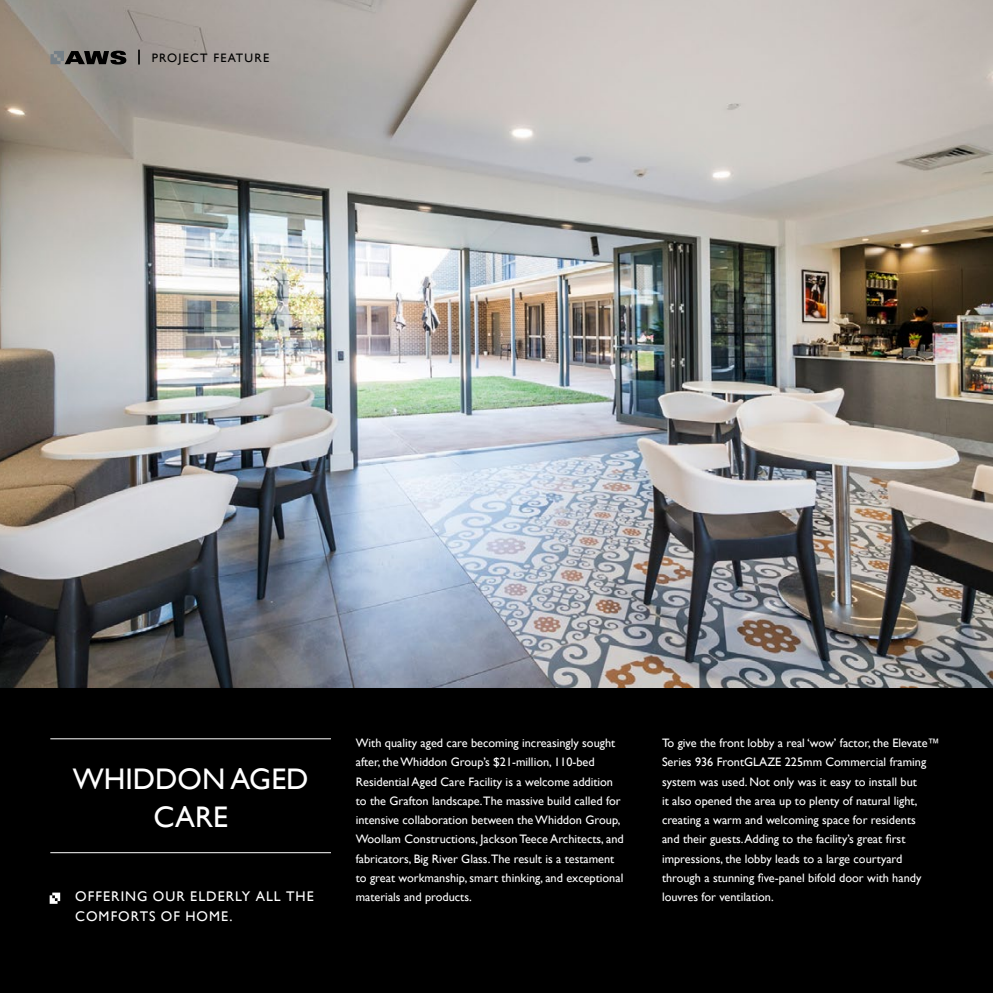
<style>
.page{position:relative;width:993px;height:993px;background:#fff}
.page>*{position:absolute;margin:0;border:0;box-sizing:border-box;transform-origin:0 0}
.t1{font:29.75px/38.5px "Gill Sans";color:#fff;text-align:center}
.t2{font:14px/19.2px "Gill Sans";letter-spacing:.075em;color:#fff}
.t3{font:12.25px/19.2px "Gill Sans";color:#fff}
.t4{font:12.25px "Gill Sans";letter-spacing:.1em;color:#000}
</style>
<div class="page">
<div style="left:0;top:0;width:992px;height:992px;background:#000"></div>
<img style="left:0;top:0;width:992px;height:688px">
<hr style="left:50px;top:738px;width:281px;height:1px;background:#fff">
<hr style="left:50px;top:852px;width:281px;height:1px;background:#fff">
<svg style="left:50px;top:892px;width:10px;height:11px"></svg>
<svg style="left:50px;top:51px;width:76px;height:13px"></svg>
<svg style="left:138px;top:50px;width:2px;height:14px"></svg>
<p class="t4" style="left:152px;top:51px;width:119px">PROJECT FEATURE</p>
<h1 class="t1" style="left:73px;top:760px;width:237px">WHIDDON AGED<br>CARE</h1>
<p class="t2" style="left:75px;top:886px;width:240px">OFFERING OUR ELDERLY ALL THE<br>COMFORTS OF HOME.</p>
<p class="t3" style="left:356px;top:733px;width:269px">With quality aged care becoming increasingly sought after, the Whiddon Group’s $21-million, 110-bed Residential Aged Care Facility is a welcome addition to the Grafton landscape.The massive build called for intensive collaboration between the Whiddon Group, Woollam Constructions, Jackson Teece Architects, and fabricators, Big River Glass.The result is a testament to great workmanship, smart thinking, and exceptional materials and products.</p>
<p class="t3" style="left:661px;top:733px;width:279px">To give the front lobby a real ‘wow’ factor, the Elevate™ Series 936 FrontGLAZE 225mm Commercial framing system was used. Not only was it easy to install but<br>it also opened the area up to plenty of natural light, creating a warm and welcoming space for residents<br>and their guests. Adding to the facility’s great first impressions, the lobby leads to a large courtyard through a stunning five-panel bifold door with handy louvres for ventilation.</p>
</div>
